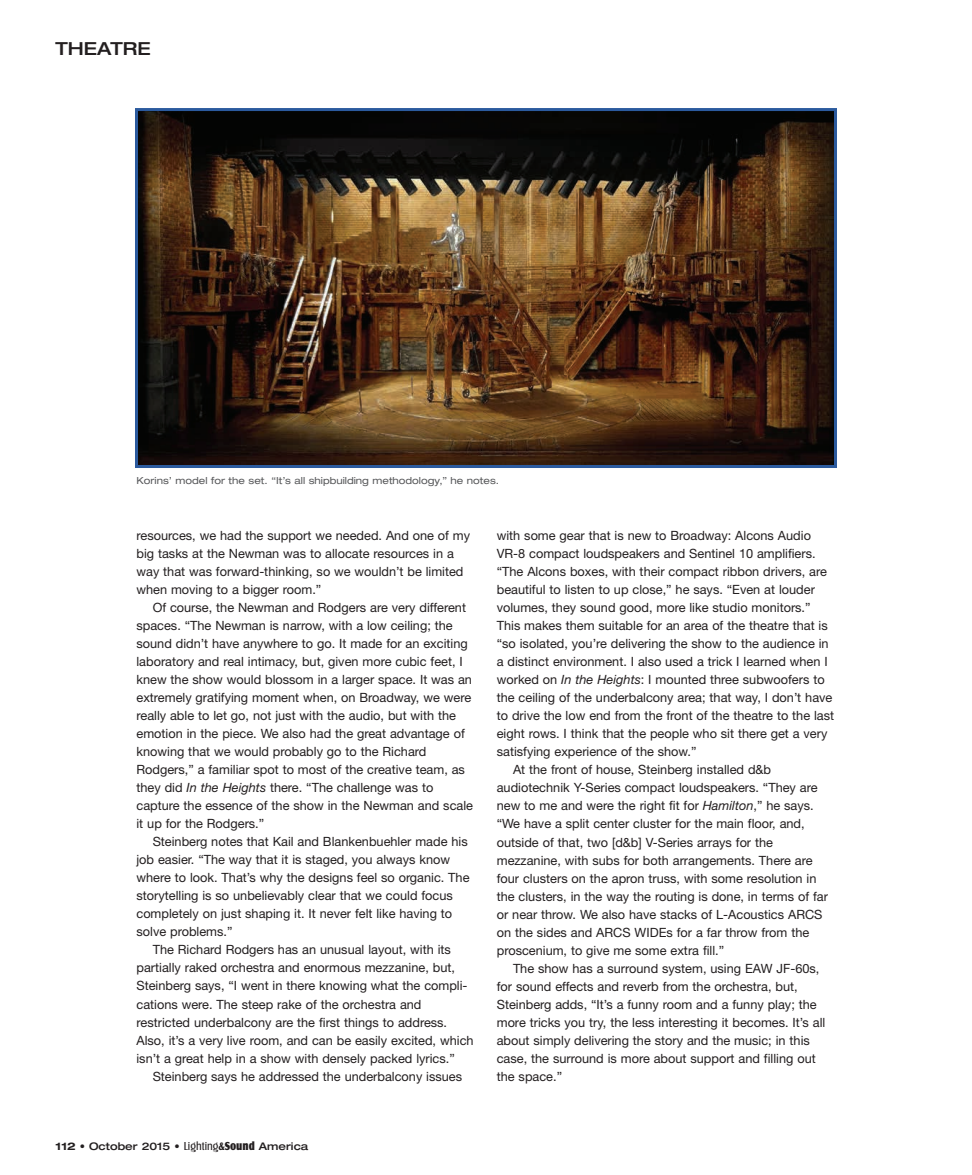
<style>
.page{position:relative;width:972px;height:1175px;background:#fff}
.page>*{position:absolute;margin:0;border:0;box-sizing:border-box;transform-origin:0 0}
.t1{font:500 expanded 18px "Helvetica Neue";color:#231f20}
.t2{font:12.75px/18px "Helvetica Neue";color:#231f20}
.t3{font:500 expanded 10.5px "Helvetica Neue";color:#231f20}
.t4{font:expanded 9.75px "Helvetica Neue";color:#57585a}
.s1{font-style:italic}
.s2{font-weight:700}
.s3{font-family:"Castle T";font-weight:400;font-stretch:normal;font-size:12px}
.s4{font-family:"Castle T";font-weight:700;font-stretch:normal;font-size:12px}
.s5{font-family:"Castle T Ultr";font-weight:400;font-stretch:normal;font-size:12px}
</style>
<div class="page">
<img style="left:139px;top:112px;width:694px;height:352px">
<div style="left:135px;top:108px;width:702px;height:360px;border:3px solid #2b5a9e"></div>
<h1 class="t1" style="left:56px;top:38px;width:97px">THEATRE</h1>
<p class="t4" style="left:136px;top:474px;width:364px">Korins’ model for the set. “It’s all shipbuilding methodology,” he notes.</p>
<p class="t2" style="left:136px;top:526px;width:335px">resources, we had the support we needed. And one of my big tasks at the Newman was to allocate resources in a way that was forward-thinking, so we wouldn’t be limited when moving to a bigger room.”</p>
<p class="t2" style="left:136px;top:598px;width:338px;text-indent:16px">Of course, the Newman and Rodgers are very different spaces. “The Newman is narrow, with a low ceiling; the sound didn’t have anywhere to go. It made for an exciting laboratory and real intimacy, but, given more cubic feet, I knew the show would blossom in a larger space. It was an extremely gratifying moment when, on Broadway, we were really able to let go, not just with the audio, but with the emotion in the piece. We also had the great advantage of knowing that we would probably go to the Richard Rodgers,” a familiar spot to most of the creative team, as they did <span class="s1">In the Heights</span> there. “The challenge was to capture the essence of the show in the Newman and scale it up for the Rodgers.”</p>
<p class="t2" style="left:136px;top:832px;width:335px;text-indent:16px">Steinberg notes that Kail and Blankenbuehler made his job easier. “The way that it is staged, you always know where to look. That’s why the designs feel so organic. The storytelling is so unbelievably clear that we could focus completely on just shaping it. It never felt like having to solve problems.”</p>
<p class="t2" style="left:136px;top:940px;width:339px;text-indent:16px">The Richard Rodgers has an unusual layout, with its partially raked orchestra and enormous mezzanine, but, Steinberg says, “I went in there knowing what the compli&shy;cations were. The steep rake of the orchestra and restricted underbalcony are the first things to address.<br>Also, it’s a very live room, and can be easily excited, which isn’t a great help in a show with densely packed lyrics.”</p>
<p class="t2" style="left:153px;top:1066px;width:311px">Steinberg says he addressed the underbalcony issues</p>
<p class="t3" style="left:56px;top:1139px;width:254px"><span class="s2">112</span> • October 2015 • <span class="s3">Lighting</span><span class="s4">&amp;</span><span class="s5">Sound</span> America</p>
<p class="t2" style="left:497px;top:526px;width:316px">with some gear that is new to Broadway: Alcons Audio</p>
<p class="t2" style="left:497px;top:544px;width:320px">VR-8 compact loudspeakers and Sentinel 10 amplifiers.</p>
<p class="t2" style="left:497px;top:562px;width:332px">“The Alcons boxes, with their compact ribbon drivers, are</p>
<p class="t2" style="left:497px;top:580px;width:320px">beautiful to listen to up close,” he says. “Even at louder</p>
<p class="t2" style="left:497px;top:598px;width:315px">volumes, they sound good, more like studio monitors.”</p>
<p class="t2" style="left:497px;top:616px;width:333px">This makes them suitable for an area of the theatre that is</p>
<p class="t2" style="left:497px;top:634px;width:333px">“so isolated, you’re delivering the show to the audience in</p>
<p class="t2" style="left:497px;top:652px;width:333px">a distinct environment. I also used a trick I learned when I</p>
<p class="t2" style="left:497px;top:670px;width:329px">worked on <span class="s1">In the Heights</span>: I mounted three subwoofers to</p>
<p class="t2" style="left:497px;top:688px;width:337px">the ceiling of the underbalcony area; that way, I don’t have</p>
<p class="t2" style="left:497px;top:706px;width:339px">to drive the low end from the front of the theatre to the last</p>
<p class="t2" style="left:497px;top:724px;width:332px">eight rows. I think that the people who sit there get a very</p>
<p class="t2" style="left:497px;top:742px;width:201px">satisfying experience of the show.”</p>
<p class="t2" style="left:513px;top:760px;width:260px">At the front of house, Steinberg installed d&amp;b</p>
<p class="t2" style="left:497px;top:778px;width:322px">audiotechnik Y-Series compact loudspeakers. “They are</p>
<p class="t2" style="left:497px;top:796px;width:318px">new to me and were the right fit for <span class="s1">Hamilton</span>,” he says.</p>
<p class="t2" style="left:497px;top:814px;width:309px">“We have a split center cluster for the main floor, and,</p>
<p class="t2" style="left:497px;top:832px;width:278px">outside of that, two [d&amp;b] V-Series arrays for the</p>
<p class="t2" style="left:497px;top:850px;width:317px">mezzanine, with subs for both arrangements. There are</p>
<p class="t2" style="left:497px;top:868px;width:321px">four clusters on the apron truss, with some resolution in</p>
<p class="t2" style="left:497px;top:886px;width:333px">the clusters, in the way the routing is done, in terms of far</p>
<p class="t2" style="left:497px;top:904px;width:327px">or near throw. We also have stacks of L-Acoustics ARCS</p>
<p class="t2" style="left:497px;top:922px;width:314px">on the sides and ARCS WIDEs for a far throw from the</p>
<p class="t2" style="left:497px;top:940px;width:229px">proscenium, to give me some extra fill.”</p>
<p class="t2" style="left:513px;top:958px;width:308px">The show has a surround system, using EAW JF-60s,</p>
<p class="t2" style="left:497px;top:976px;width:302px">for sound effects and reverb from the orchestra, but,</p>
<p class="t2" style="left:497px;top:994px;width:321px">Steinberg adds, “It’s a funny room and a funny play; the</p>
<p class="t2" style="left:497px;top:1012px;width:330px">more tricks you try, the less interesting it becomes. It’s all</p>
<p class="t2" style="left:497px;top:1030px;width:315px">about simply delivering the story and the music; in this</p>
<p class="t2" style="left:497px;top:1048px;width:320px">case, the surround is more about support and filling out</p>
<p class="t2" style="left:497px;top:1066px;width:67px">the space.”</p>
</div>
